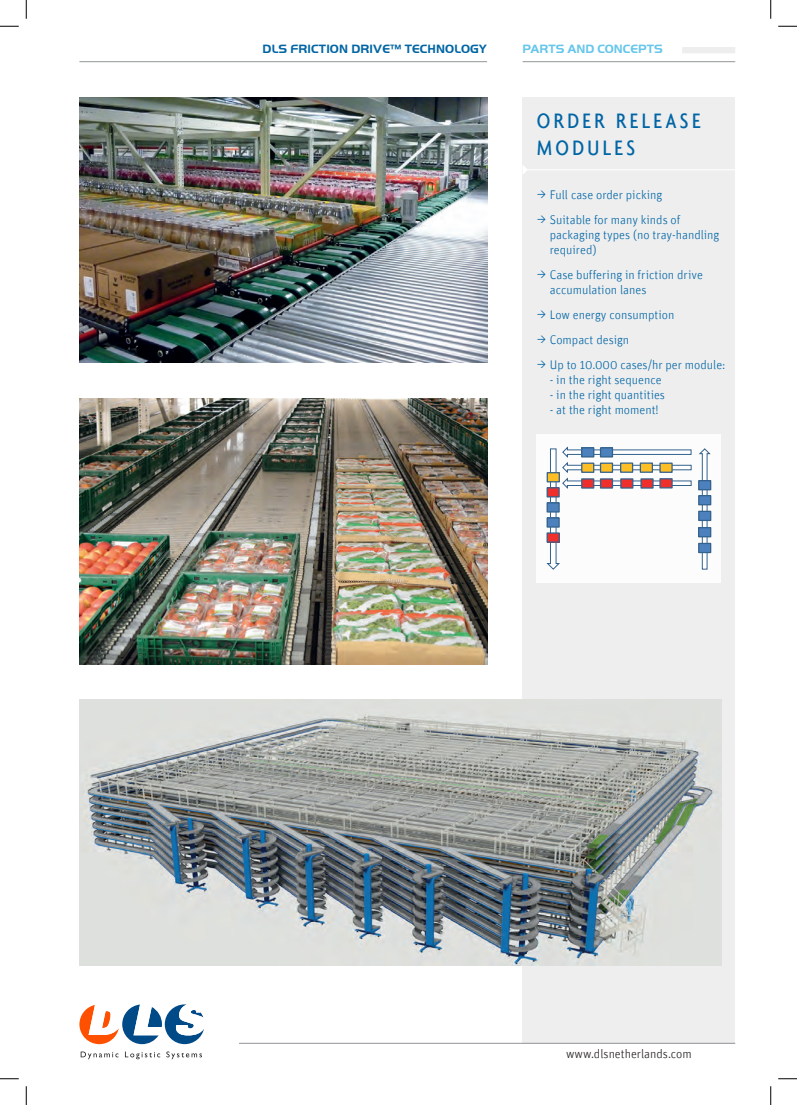
<style>
.page{position:relative;width:797px;height:1105px;background:#fff}
.page>*{position:absolute;margin:0;border:0;box-sizing:border-box;transform-origin:0 0}
.t1{font:500 condensed 22.5px/27px "Agenda";letter-spacing:.15em;color:#0065a4}
.t2{font:300 12.5px/25.1px "Unit";color:#0065a4}
.t3{font:700 12.5px "Handel Gothic EF";letter-spacing:.01em;color:#0065a4}
.t4{font:300 12.5px "Unit";color:#231f20}
.t5{font:700 12.5px "Handel Gothic EF";color:#66c6eb}
</style>
<div class="page">
<hr style="left:522px;top:61px;width:213px;height:1px;background:#939598">
<hr style="left:79px;top:61px;width:408px;height:1px;background:#939598">
<div style="left:682px;top:47px;width:53px;height:6px;background:#eeeeef"></div>
<svg style="left:79px;top:1004px;width:125px;height:40px"></svg>
<svg style="left:81px;top:1051px;width:37px;height:8px"></svg>
<svg style="left:125px;top:1051px;width:35px;height:8px"></svg>
<svg style="left:166px;top:1051px;width:36px;height:8px"></svg>
<div style="left:522px;top:97px;width:213px;height:946px;background:#eeeeef"></div>
<hr style="left:239px;top:1043px;width:496px;height:1px;background:#939598">
<svg style="left:523px;top:166px;width:4px;height:8px"></svg>
<hr style="left:522px;top:169px;width:213px;height:1px;background:#fff">
<img style="left:79px;top:97px;width:408px;height:266px">
<img style="left:79px;top:398px;width:408px;height:266px">
<img style="left:79px;top:699px;width:642px;height:266px">
<div style="left:536px;top:434px;width:185px;height:149px;background:#fcfcfc"></div>
<svg style="left:698px;top:448px;width:12px;height:122px"></svg>
<div style="left:698px;top:511px;width:12px;height:9px;background:#4c81bd"></div>
<div style="left:698px;top:511px;width:13px;height:10px;border:1px solid #34628c"></div>
<div style="left:698px;top:496px;width:12px;height:9px;background:#4c81bd"></div>
<div style="left:698px;top:495px;width:13px;height:10px;border:1px solid #34628c"></div>
<svg style="left:546px;top:447px;width:146px;height:123px"></svg>
<div style="left:698px;top:528px;width:12px;height:9px;background:#4c81bd"></div>
<div style="left:698px;top:527px;width:13px;height:10px;border:1px solid #34628c"></div>
<div style="left:547px;top:533px;width:12px;height:9px;background:#ee2f2c"></div>
<div style="left:546px;top:532px;width:14px;height:11px;border:1px solid #34628c"></div>
<div style="left:581px;top:448px;width:12px;height:9px;background:#4c81bd"></div>
<div style="left:581px;top:447px;width:13px;height:10px;border:1px solid #34628c"></div>
<div style="left:600px;top:448px;width:12px;height:9px;background:#4c81bd"></div>
<div style="left:600px;top:447px;width:13px;height:10px;border:1px solid #34628c"></div>
<div style="left:581px;top:463px;width:13px;height:10px;background:#fdbe26;border:1px solid #34628c"></div>
<div style="left:600px;top:463px;width:13px;height:10px;background:#fdbe26;border:1px solid #34628c"></div>
<div style="left:620px;top:462px;width:13px;height:11px;background:#fdbe26;border:1px solid #34628c"></div>
<div style="left:547px;top:488px;width:12px;height:9px;background:#ee2f2c"></div>
<div style="left:546px;top:487px;width:13px;height:10px;border:1px solid #34628c"></div>
<div style="left:547px;top:473px;width:12px;height:9px;background:#fdbe26"></div>
<div style="left:546px;top:472px;width:14px;height:10px;border:1px solid #34628c"></div>
<div style="left:547px;top:503px;width:12px;height:9px;background:#4c81bd"></div>
<div style="left:546px;top:502px;width:13px;height:11px;border:1px solid #34628c"></div>
<div style="left:547px;top:518px;width:12px;height:9px;background:#4c81bd"></div>
<div style="left:546px;top:517px;width:13px;height:11px;border:1px solid #34628c"></div>
<div style="left:698px;top:543px;width:12px;height:9px;background:#4c81bd"></div>
<div style="left:698px;top:543px;width:13px;height:10px;border:1px solid #34628c"></div>
<div style="left:698px;top:481px;width:12px;height:9px;background:#4c81bd"></div>
<div style="left:698px;top:480px;width:13px;height:10px;border:1px solid #34628c"></div>
<div style="left:639px;top:462px;width:14px;height:11px;background:#fdbe26;border:1px solid #34628c"></div>
<div style="left:659px;top:463px;width:13px;height:10px;background:#fdbe26;border:1px solid #34628c"></div>
<div style="left:659px;top:478px;width:13px;height:10px;background:#ee2f2c;border:1px solid #34628c"></div>
<div style="left:640px;top:478px;width:13px;height:11px;background:#ee2f2c;border:1px solid #34628c"></div>
<div style="left:620px;top:478px;width:13px;height:11px;background:#ee2f2c;border:1px solid #34628c"></div>
<div style="left:600px;top:478px;width:13px;height:11px;background:#ee2f2c;border:1px solid #34628c"></div>
<div style="left:581px;top:478px;width:13px;height:11px;background:#ee2f2c;border:1px solid #34628c"></div>
<svg style="left:0;top:25px;width:19px;height:2px"></svg>
<svg style="left:778px;top:25px;width:19px;height:2px"></svg>
<svg style="left:0;top:1078px;width:19px;height:1px"></svg>
<svg style="left:778px;top:1078px;width:19px;height:1px"></svg>
<svg style="left:25px;top:0;width:2px;height:19px"></svg>
<svg style="left:25px;top:1086px;width:2px;height:19px"></svg>
<svg style="left:770px;top:0;width:1px;height:19px"></svg>
<svg style="left:770px;top:1086px;width:1px;height:19px"></svg>
<p class="t3" style="left:262px;top:42px;width:226px">DLS FRICTION DRIVE™ TECHNOLOGY</p>
<p class="t5" style="left:522px;top:42px;width:142px">PARTS AND CONCEPTS</p>
<h1 class="t1" style="left:536px;top:107px;width:165px">ORDER RELEASE<br>MODULES</h1>
<p class="t2" style="left:550px;top:182px;width:132px">Full case order picking<br>Suitable for many kinds of</p>
<p class="t2" style="left:550px;top:227px;width:171px;line-height:15px">packaging types (no tray-handling required)</p>
<p class="t2" style="left:550px;top:267px;width:155px;line-height:15px">Case buffering in friction drive accumulation lanes</p>
<p class="t2" style="left:550px;top:302px;width:177px">Low energy consumption<br>Compact design<br>Up to 10.000 cases/hr per module:</p>
<p class="t2" style="left:550px;top:367px;width:113px">- in the right sequence</p>
<p class="t2" style="left:550px;top:382px;width:117px">- in the right quantities</p>
<p class="t2" style="left:550px;top:397px;width:110px">- at the right moment!</p>
<p class="t4" style="left:566px;top:1046px;width:127px">www.dlsnetherlands.com</p>
</div>
